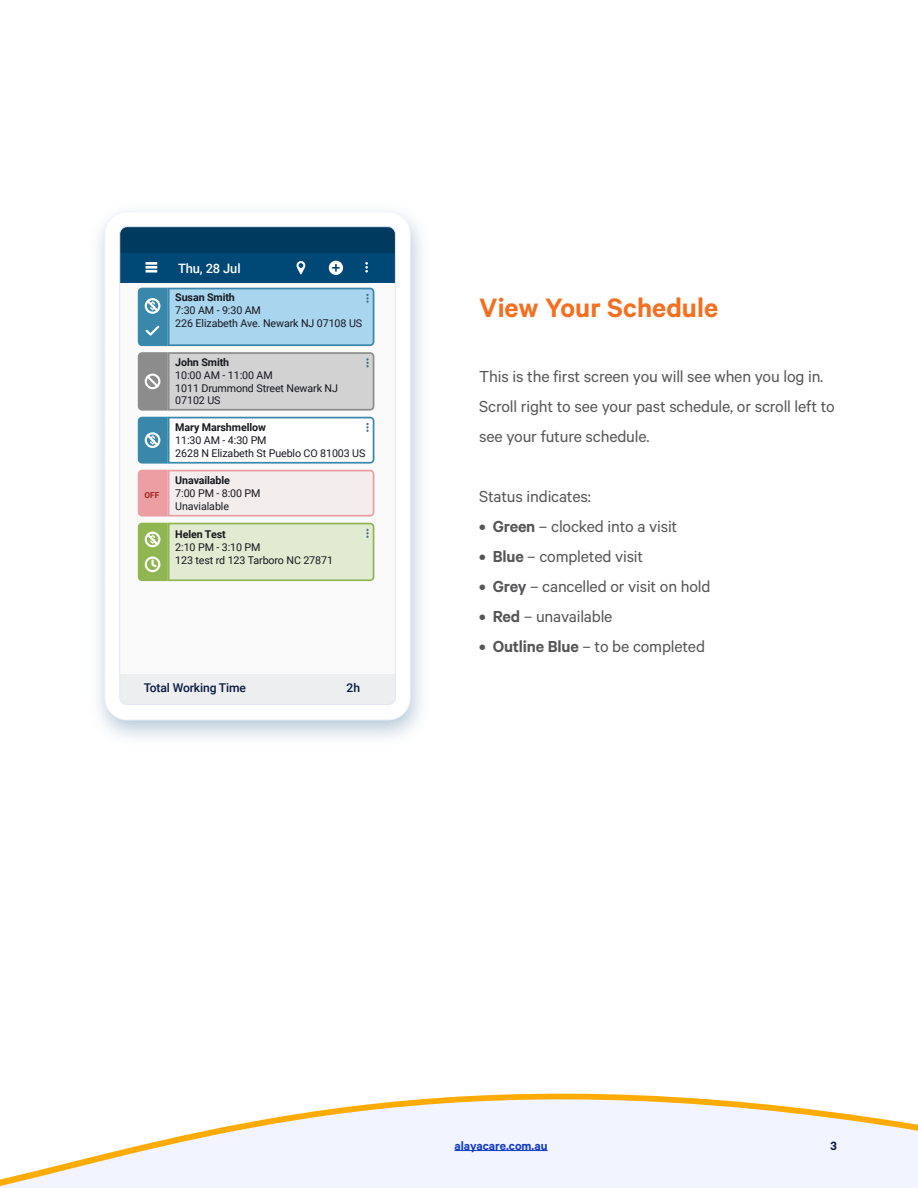
<style>
.page{position:relative;width:918px;height:1188px;background:#fff}
.page>*{position:absolute;margin:0;border:0;box-sizing:border-box;transform-origin:0 0}
.t1{font:600 30px "Calibre";color:#f37021}
.t2{font:18px/30px "Calibre";letter-spacing:-.01em;color:#565658}
.t3{font:600 13.5px "Calibre";color:#113cca}
.t4{font:600 13.5px "Calibre";color:#08193e}
.t5{font:500 12.9px "Roboto";letter-spacing:-.01em;color:#fff}
.t6{font:500 12.15px "Roboto";letter-spacing:-.01em;color:#08193e}
.t7{font:10.65px/13px "Roboto";letter-spacing:-.01em;color:#16181f}
.t8{font:700 10.65px "Roboto";letter-spacing:-.01em;color:#16181f}
.t9{font:700 8.25px "Roboto";color:#a22528}
.s1{font-weight:600}
</style>
<div class="page">
<svg style="left:0;top:1093px;width:918px;height:95px;fill:#f2f5ff"></svg>
<hr style="left:455px;top:1150px;width:93px;height:1px;background:#113cca">
<img style="left:98px;top:210px;width:324px;height:528px">
<div style="left:105px;top:212px;width:305px;height:508px;background:#fff;border-radius:22px"></div>
<svg style="left:121px;top:282px;width:273px;height:300px"></svg>
<div style="left:120px;top:674px;width:275px;height:31px;background:#eceef0"></div>
<div style="left:120px;top:253px;width:275px;height:29px;background:#004876"></div>
<div style="left:120px;top:227px;width:275px;height:26px;background:#003a5f"></div>
<svg style="left:365px;top:262px;width:3px;height:11px"></svg>
<svg style="left:146px;top:262px;width:11px;height:11px"></svg>
<svg style="left:329px;top:261px;width:14px;height:14px"></svg>
<svg style="left:296px;top:261px;width:10px;height:14px"></svg>
<svg style="left:138px;top:470px;width:236px;height:47px;background:#f2ddde"></svg>
<svg style="left:138px;top:288px;width:236px;height:58px;background:#97c8e3"></svg>
<svg style="left:138px;top:417px;width:236px;height:47px"></svg>
<svg style="left:138px;top:523px;width:236px;height:58px;background:#d3e2bc"></svg>
<svg style="left:138px;top:352px;width:236px;height:59px;background:#c6c6c6"></svg>
<div style="left:119px;top:226px;width:277px;height:479px;border:1px solid #e2e7f4;border-radius:7px"></div>
<p class="t5" style="left:178px;top:259px;width:64px">Thu, 28 Jul</p>
<p class="t9" style="left:145px;top:489px;width:16px">OFF</p>
<p class="t8" style="left:175px;top:290px;width:61px">Susan Smith</p>
<p class="t7" style="left:175px;top:303px;width:188px">7:30 AM - 9:30 AM<br>226 Elizabeth Ave. Newark NJ 07108 US</p>
<p class="t8" style="left:175px;top:355px;width:55px">John Smith</p>
<p class="t7" style="left:175px;top:368px;width:164px">10:00 AM - 11:00 AM<br>1011 Drummond Street Newark NJ<br>07102 US</p>
<p class="t8" style="left:175px;top:420px;width:92px">Mary Marshmellow</p>
<p class="t7" style="left:175px;top:433px;width:192px">11:30 AM - 4:30 PM<br>2628 N Elizabeth St Pueblo CO 81003 US</p>
<p class="t8" style="left:175px;top:473px;width:56px">Unavailable</p>
<p class="t7" style="left:175px;top:486px;width:87px">7:00 PM - 8:00 PM<br>Unavialable</p>
<p class="t8" style="left:175px;top:527px;width:52px">Helen Test</p>
<p class="t7" style="left:175px;top:541px;width:159px">2:10 PM - 3:10 PM<br>123 test rd 123 Tarboro NC 27871</p>
<p class="t6" style="left:144px;top:680px;width:104px">Total Working Time</p>
<p class="t6" style="left:347px;top:680px;width:15px">2h</p>
<h1 class="t1" style="left:479px;top:289px;width:240px">View Your Schedule</h1>
<p class="t2" style="left:479px;top:361px;width:357px">This is the first screen you will see when you log in.<br>Scroll right to see your past schedule, or scroll left to see your future schedule.</p>
<p class="t2" style="left:479px;top:481px;width:113px">Status indicates:</p>
<p class="t2" style="left:479px;top:511px;width:200px"><span class="s1">• Green</span> – clocked into a visit</p>
<p class="t2" style="left:479px;top:541px;width:165px"><span class="s1">• Blue</span> – completed visit</p>
<p class="t2" style="left:479px;top:571px;width:233px"><span class="s1">• Grey</span> – cancelled or visit on hold</p>
<p class="t2" style="left:479px;top:601px;width:135px"><span class="s1">• Red</span> – unavailable</p>
<p class="t2" style="left:479px;top:631px;width:227px"><span class="s1">• Outline Blue</span> – to be completed</p>
<p class="t3" style="left:455px;top:1137px;width:95px">alayacare.com.au</p>
<p class="t4" style="left:831px;top:1137px;width:8px">3</p>
</div>
